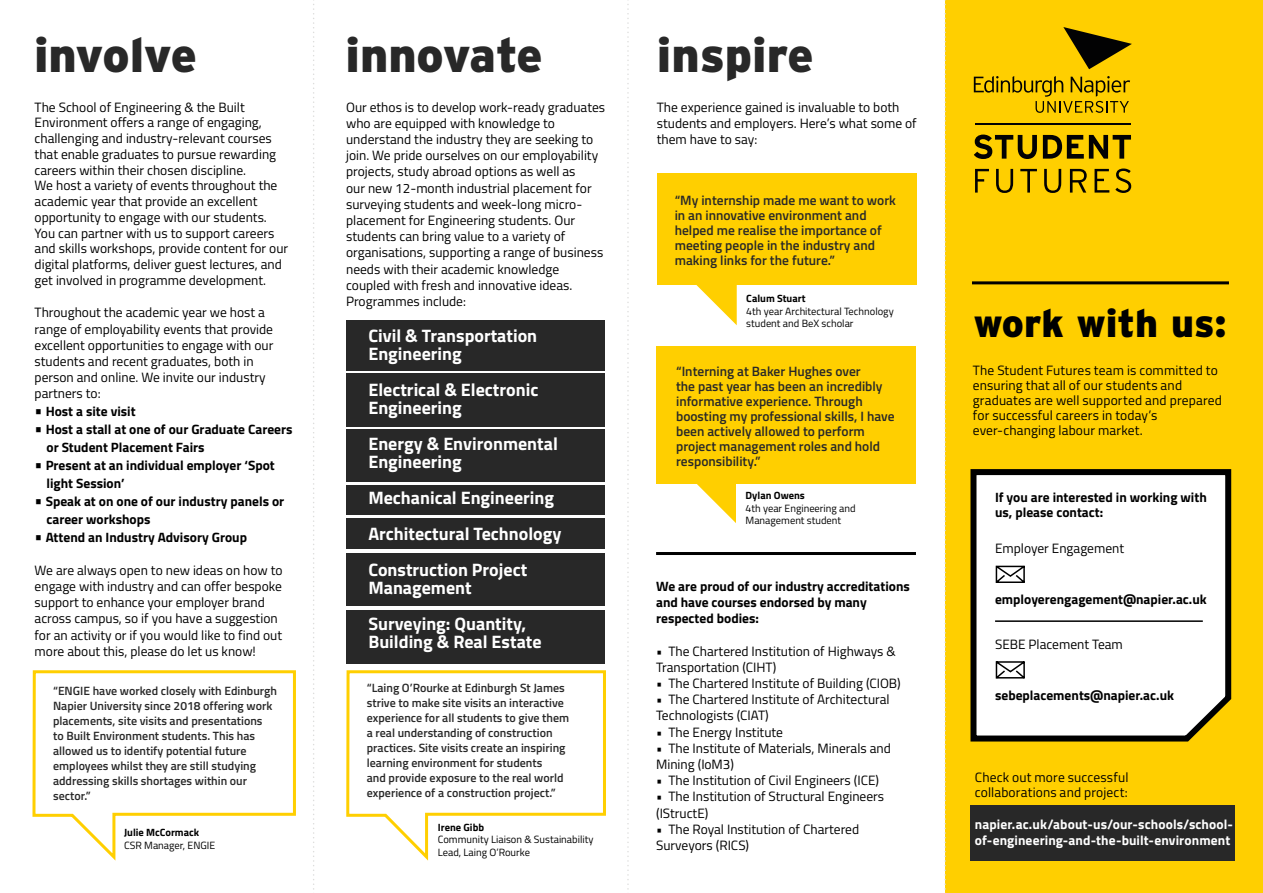
<style>
.page{position:relative;width:1263px;height:893px;background:#fff}
.page>*{position:absolute;margin:0;border:0;box-sizing:border-box;transform-origin:0 0}
.t1{font:900 48px "Interstate";color:#282828}
.t2{font:900 39px "Interstate";color:#000}
.t3{font:700 18px/18px "Titillium";color:#fff}
.t4{font:13.5px/16.2px "Titillium";color:#000}
.t5{font:700 13.5px/18px "Titillium";color:#000}
.t6{font:600 13.5px/15px "Titillium";color:#282828}
.t7{font:700 13.5px/16.5px "Titillium";letter-spacing:.01em;color:#fff}
.t8{font:600 12px/15px "Titillium";color:#282828}
.t9{font:10.5px/12.6px "Titillium";color:#000}
.t10{font:700 10.5px "Titillium";color:#000}
.s1{font-size:18px}
</style>
<div class="page">
<div style="left:945px;top:0;width:318px;height:893px;background:#ffcf00"></div>
<svg style="left:974px;top:76px;width:156px;height:37px"></svg>
<svg style="left:1063px;top:27px;width:69px;height:42px"></svg>
<hr style="left:975px;top:123px;width:156px;height:1px;background:#020203">
<svg style="left:974px;top:135px;width:63px;height:24px"></svg>
<svg style="left:1043px;top:135px;width:88px;height:24px"></svg>
<svg style="left:975px;top:169px;width:14px;height:24px"></svg>
<svg style="left:996px;top:169px;width:17px;height:24px"></svg>
<svg style="left:1020px;top:169px;width:17px;height:24px"></svg>
<svg style="left:1044px;top:169px;width:17px;height:24px"></svg>
<svg style="left:1070px;top:169px;width:17px;height:24px"></svg>
<svg style="left:1094px;top:169px;width:15px;height:24px"></svg>
<svg style="left:1115px;top:169px;width:16px;height:24px"></svg>
<div style="left:346px;top:320px;width:259px;height:50px;background:#282828"></div>
<div style="left:346px;top:373px;width:259px;height:53px;background:#282828"></div>
<div style="left:346px;top:429px;width:259px;height:53px;background:#282828"></div>
<div style="left:346px;top:485px;width:259px;height:30px;background:#282828"></div>
<div style="left:346px;top:519px;width:259px;height:30px;background:#282828"></div>
<div style="left:346px;top:553px;width:259px;height:53px;background:#282828"></div>
<div style="left:346px;top:610px;width:259px;height:53px;background:#282828"></div>
<svg style="left:313px;top:0;width:1px;height:890px"></svg>
<svg style="left:627px;top:4px;width:2px;height:886px"></svg>
<svg style="left:944px;top:0;width:2px;height:893px"></svg>
<div style="left:970px;top:805px;width:265px;height:56px;background:#282828"></div>
<div style="left:658px;top:173px;width:259px;height:112px;background:#ffcf00"></div>
<svg style="left:696px;top:285px;width:41px;height:40px"></svg>
<svg style="left:32px;top:670px;width:264px;height:191px"></svg>
<svg style="left:346px;top:670px;width:260px;height:191px"></svg>
<div style="left:657px;top:346px;width:259px;height:137px;background:#ffcf00"></div>
<svg style="left:680px;top:483px;width:56px;height:40px"></svg>
<hr style="left:972px;top:281px;width:257px;height:3px;background:#000">
<svg style="left:970px;top:469px;width:262px;height:273px;background:#e8e7e3"></svg>
<svg style="left:994px;top:564px;width:32px;height:20px"></svg>
<svg style="left:994px;top:660px;width:32px;height:20px"></svg>
<hr style="left:656px;top:552px;width:260px;height:3px;background:#000">
<hr style="left:995px;top:620px;width:208px;height:2px;background:#000">
<p class="t1" style="left:34px;top:26px;width:164px">involve</p>
<p class="t1" style="left:345px;top:26px;width:199px">innovate</p>
<p class="t1" style="left:657px;top:26px;width:158px">inspire</p>
<p class="t4" style="left:35px;top:98px;width:243px;line-height:15.8px">The School of Engineering &amp; the Built Environment offers a range of engaging, challenging and industry-relevant courses that enable graduates to pursue rewarding careers within their chosen discipline.</p>
<p class="t4" style="left:35px;top:177px;width:255px;line-height:15.8px">We host a variety of events throughout the academic year that provide an excellent opportunity to engage with our students.<br>You can partner with us to support careers and skills workshops, provide content for our digital platforms, deliver guest lectures, and get involved in programme development.</p>
<p class="t4" style="left:35px;top:304px;width:240px">Throughout the academic year we host a range of employability events that provide</p>
<p class="t4" style="left:35px;top:336px;width:240px">excellent opportunities to engage with our students and recent graduates, both in person and online. We invite our industry partners to:</p>
<p class="t5" style="left:35px;top:402px;width:103px"><span class="s1">•</span> Host a site visit</p>
<p class="t5" style="left:46px;top:420px;width:248px;text-indent:-12px"><span class="s1">•</span> Host a stall at one of our Graduate Careers or Student Placement Fairs</p>
<p class="t5" style="left:46px;top:456px;width:230px;text-indent:-12px"><span class="s1">•</span> Present at an individual employer ‘Spot light Session’</p>
<p class="t5" style="left:46px;top:492px;width:239px;text-indent:-12px"><span class="s1">•</span> Speak at on one of our industry panels or career workshops</p>
<p class="t5" style="left:35px;top:528px;width:214px"><span class="s1">•</span> Attend an Industry Advisory Group</p>
<p class="t4" style="left:35px;top:561px;width:250px">We are always open to new ideas on how to engage with industry and can offer bespoke support to enhance your employer brand across campus, so if you have a suggestion for an activity or if you would like to find out more about this, please do let us know!</p>
<p class="t8" style="left:53px;top:682px;width:225px">“ENGIE have worked closely with Edinburgh Napier University since 2018 offering work placements, site visits and presentations<br>to Built Environment students. This has allowed us to identify potential future employees whilst they are still studying addressing skills shortages within our sector.”</p>
<p class="t10" style="left:124px;top:824px;width:77px">Julie McCormack</p>
<p class="t9" style="left:124px;top:838px;width:93px">CSR Manager, ENGIE</p>
<p class="t4" style="left:346px;top:98px;width:261px">Our ethos is to develop work-ready graduates who are equipped with knowledge to understand the industry they are seeking to join. We pride ourselves on our employability projects, study abroad options as well as<br>our new 12-month industrial placement for surveying students and week-long micro&shy;placement for Engineering students. Our students can bring value to a variety of</p>
<p class="t4" style="left:346px;top:244px;width:259px">organisations, supporting a range of business needs with their academic knowledge coupled with fresh and innovative ideas.</p>
<p class="t4" style="left:346px;top:293px;width:121px">Programmes include:</p>
<p class="t3" style="left:368px;top:326px;width:170px">Civil &amp; Transportation</p>
<p class="t3" style="left:368px;top:344px;width:95px">Engineering</p>
<p class="t3" style="left:368px;top:380px;width:172px">Electrical &amp; Electronic</p>
<p class="t3" style="left:368px;top:398px;width:95px">Engineering</p>
<p class="t3" style="left:368px;top:434px;width:191px">Energy &amp; Environmental<br>Engineering</p>
<p class="t3" style="left:368px;top:488px;width:187px">Mechanical Engineering</p>
<p class="t3" style="left:368px;top:524px;width:195px">Architectural Technology</p>
<p class="t3" style="left:368px;top:560px;width:160px">Construction Project</p>
<p class="t3" style="left:368px;top:578px;width:105px">Management</p>
<p class="t3" style="left:368px;top:614px;width:159px">Surveying: Quantity,</p>
<p class="t3" style="left:368px;top:632px;width:175px">Building &amp; Real Estate</p>
<p class="t8" style="left:367px;top:680px;width:204px">“Laing O’Rourke at Edinburgh St James strive to make site visits an interactive experience for all students to give them a real understanding of construction practices. Site visits create an inspiring learning environment for students<br>and provide exposure to the real world experience of a construction project.”</p>
<p class="t10" style="left:438px;top:819px;width:48px">Irene Gibb</p>
<p class="t9" style="left:438px;top:833px;width:157px">Community Liaison &amp; Sustainability<br>Lead, Laing O’Rourke</p>
<p class="t4" style="left:657px;top:98px;width:261px">The experience gained is invaluable to both students and employers. Here’s what some of them have to say:</p>
<p class="t6" style="left:675px;top:192px;width:223px">“My internship made me want to work in an innovative environment and helped me realise the importance of meeting people in the industry and making links for the future.”</p>
<p class="t10" style="left:746px;top:290px;width:61px">Calum Stuart</p>
<p class="t9" style="left:746px;top:304px;width:149px">4th year Architectural Technology student and BeX scholar</p>
<p class="t6" style="left:676px;top:363px;width:220px">“Interning at Baker Hughes over<br>the past year has been an incredibly informative experience. Through boosting my professional skills, I have been actively allowed to perform project management roles and hold responsibility.”</p>
<p class="t10" style="left:745px;top:487px;width:61px">Dylan Owens</p>
<p class="t9" style="left:745px;top:501px;width:112px">4th year Engineering and<br>Management student</p>
<p class="t5" style="left:656px;top:577px;width:255px;line-height:16.2px">We are proud of our industry accreditations and have courses endorsed by many respected bodies:</p>
<p class="t4" style="left:656px;top:642px;width:241px">• The Chartered Institution of Highways &amp;<br>Transportation (CIHT)</p>
<p class="t4" style="left:656px;top:674px;width:246px">• The Chartered Institute of Building (CIOB)</p>
<p class="t4" style="left:656px;top:691px;width:235px">• The Chartered Institute of Architectural<br>Technologists (CIAT)</p>
<p class="t4" style="left:656px;top:723px;width:129px">• The Energy Institute</p>
<p class="t4" style="left:656px;top:739px;width:236px">• The Institute of Materials, Minerals and<br>Mining (IoM3)</p>
<p class="t4" style="left:656px;top:772px;width:225px">• The Institution of Civil Engineers (ICE)</p>
<p class="t4" style="left:656px;top:788px;width:230px">• The Institution of Structural Engineers (IStructE)</p>
<p class="t4" style="left:656px;top:820px;width:205px">• The Royal Institution of Chartered<br>Surveyors (RICS)</p>
<p class="t2" style="left:974px;top:299px;width:254px">work with us:</p>
<p class="t4" style="left:973px;top:362px;width:247px;line-height:15px">The Student Futures team is committed to ensuring that all of our students and</p>
<p class="t4" style="left:973px;top:392px;width:251px;line-height:15px">graduates are well supported and prepared for successful careers in today’s</p>
<p class="t4" style="left:973px;top:422px;width:172px">ever-changing labour market.</p>
<p class="t5" style="left:995px;top:489px;width:213px;line-height:15px">If you are interested in working with us, please contact:</p>
<p class="t4" style="left:995px;top:539px;width:131px">Employer Engagement</p>
<p class="t5" style="left:995px;top:589px;width:213px">employerengagement@napier.ac.uk</p>
<p class="t4" style="left:995px;top:635px;width:129px">SEBE Placement Team</p>
<p class="t5" style="left:995px;top:685px;width:180px">sebeplacements@napier.ac.uk</p>
<p class="t4" style="left:975px;top:763px;width:152px">Check out more successful</p>
<p class="t4" style="left:975px;top:779px;width:157px">collaborations and projects:</p>
<p class="t3" style="left:984px;top:817px;width:238px">napier.ac.uk/sebe-placements</p>
<p class="t4" style="left:975px;top:769px;width:155px">Check out more successful</p>
<p class="t4" style="left:975px;top:784px;width:154px">collaborations and project:</p>
<p class="t7" style="left:975px;top:815px;width:260px">napier.ac.uk/about-us/our-schools/school&shy;of-engineering-and-the-built-environment</p>
</div>
